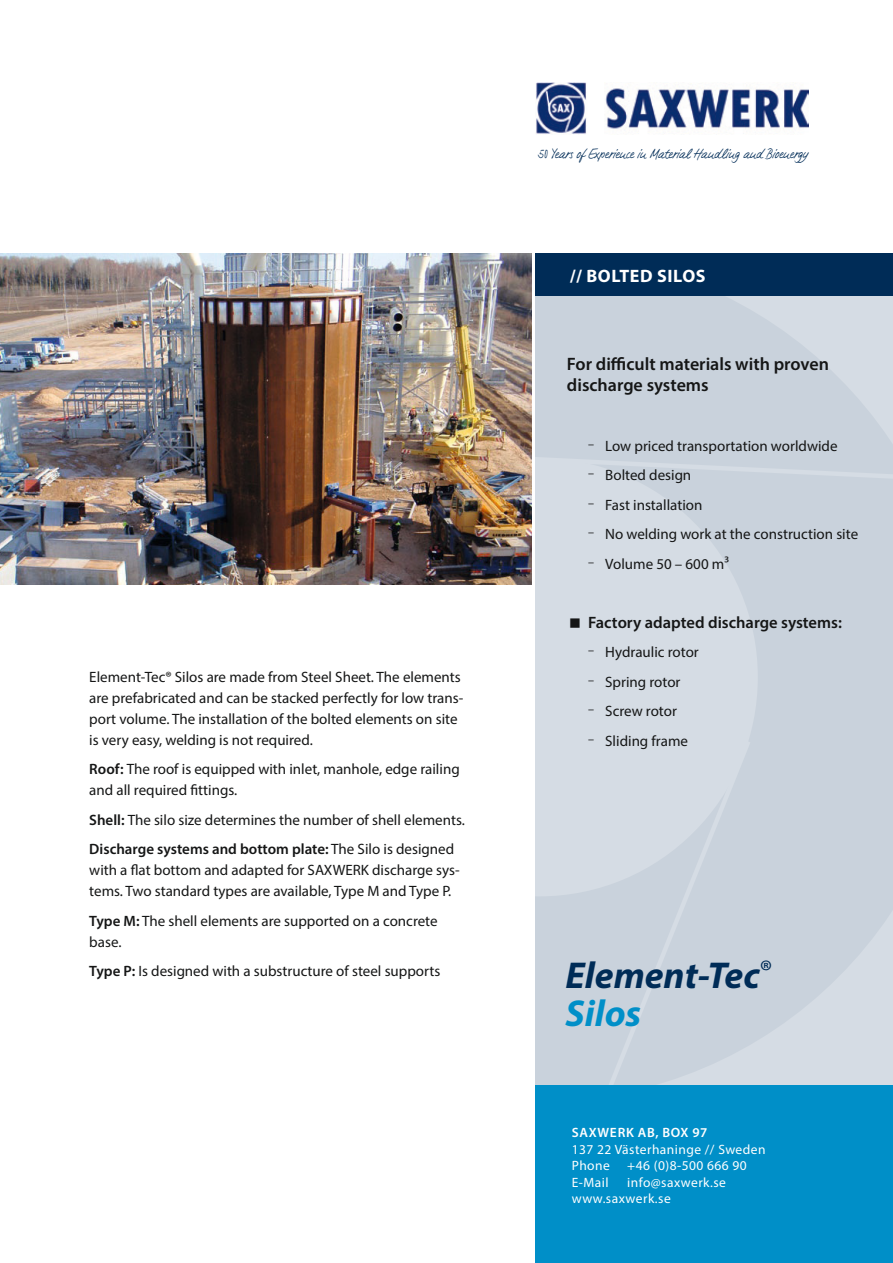
<style>
.page{position:relative;width:893px;height:1263px;background:#fff}
.page>*{position:absolute;margin:0;border:0;box-sizing:border-box;transform-origin:0 0}
.t1{font:italic 700 37.5px/37.5px "Myriad Pro";color:#002c57}
.t2{font:600 18px/21.6px "Myriad Pro";color:#151616}
.t3{font:700 18px "Myriad Pro";letter-spacing:.035em;color:#fff}
.t4{font:600 16.5px "Myriad Pro";color:#151616}
.t5{font:15px/21px "Myriad Pro";color:#151616}
.t6{font:13.5px/16.5px "Myriad Pro";letter-spacing:.035em;color:#fff}
.t7{font:600 13.5px "Myriad Pro";letter-spacing:.055em;color:#fff}
.t8{font:12.75px "Tommi Handwriting";letter-spacing:.015em;color:#002c57;scale:.75 1}
.s1{font-weight:600}
.s2{color:#008fc8}
</style>
<div class="page">
<img style="left:0;top:253px;width:531px;height:332px">
<div style="left:536px;top:253px;width:357px;height:44px;background:#002c57"></div>
<img style="left:536px;top:83px;width:272px;height:51px">
<svg style="left:536px;top:296px;width:357px;height:789px;background:#cdd5df"></svg>
<svg style="left:536px;top:454px;width:357px;height:28px;background:#ccd5de"></svg>
<svg style="left:601px;top:736px;width:153px;height:349px;background:#cdd5de"></svg>
<div style="left:536px;top:1085px;width:357px;height:178px;background:#008fc8"></div>
<svg style="left:571px;top:618px;width:9px;height:10px"></svg>
<p class="t8" style="left:538px;top:146px;width:362px">50 Years of Experience in Material Handling and Bioenergy</p>
<p class="t3" style="left:570px;top:264px;width:137px">// BOLTED SILOS</p>
<p class="t2" style="left:567px;top:352px;width:264px">For difficult materials with proven discharge systems</p>
<p class="t5" style="left:588px;top:435px;width:251px"><sup>–</sup> Low priced transportation worldwide</p>
<p class="t5" style="left:588px;top:465px;width:105px"><sup>–</sup> Bolted design</p>
<p class="t5" style="left:588px;top:494px;width:116px"><sup>–</sup> Fast installation</p>
<p class="t5" style="left:588px;top:524px;width:271px"><sup>–</sup> No welding work at the construction site</p>
<p class="t5" style="left:588px;top:553px;width:142px"><sup>–</sup> Volume 50 – 600 m³</p>
<p class="t4" style="left:588px;top:612px;width:255px">Factory adapted discharge systems:</p>
<p class="t5" style="left:588px;top:642px;width:112px"><sup>–</sup> Hydraulic rotor</p>
<p class="t5" style="left:588px;top:671px;width:94px"><sup>–</sup> Spring rotor</p>
<p class="t5" style="left:588px;top:701px;width:90px"><sup>–</sup> Screw rotor</p>
<p class="t5" style="left:588px;top:730px;width:101px"><sup>–</sup> Sliding frame</p>
<p class="t5" style="left:89px;top:666px;width:376px">Element-Tec® Silos are made from Steel Sheet. The elements are prefabricated and can be stacked perfectly for low trans&shy;port volume. The installation of the bolted elements on site is very easy, welding is not required.</p>
<p class="t5" style="left:89px;top:758px;width:372px"><span class="s1">Roof:</span> The roof is equipped with inlet, manhole, edge railing and all required fittings.</p>
<p class="t5" style="left:89px;top:805px;width:377px;line-height:29.5px"><span class="s1">Shell:</span> The silo size determines the number of shell elements.<br><span class="s1">Discharge systems and bottom plate:</span> The Silo is designed</p>
<p class="t5" style="left:89px;top:859px;width:372px">with a flat bottom and adapted for SAXWERK discharge sys&shy;tems. Two standard types are available, Type M and Type P.</p>
<p class="t5" style="left:89px;top:910px;width:350px"><span class="s1">Type M:</span> The shell elements are supported on a concrete base.</p>
<p class="t5" style="left:89px;top:960px;width:353px"><span class="s1">Type P:</span> Is designed with a substructure of steel supports</p>
<h1 class="t1" style="left:566px;top:955px;width:208px">Element-Tec<sup>®<br></sup><span class="s2">Silos</span></h1>
<p class="t7" style="left:572px;top:1124px;width:137px">SAXWERK AB, BOX 97</p>
<p class="t6" style="left:572px;top:1140px;width:195px">137 22 Västerhaninge // Sweden<br>Phone</p>
<p class="t6" style="left:627px;top:1157px;width:121px">+46 (0)8-500 666 90</p>
<p class="t6" style="left:572px;top:1173px;width:156px;text-indent:55px">info@saxwerk.se www.saxwerk.se</p>
<p class="t6" style="left:572px;top:1173px;width:38px">E-Mail</p>
</div>
